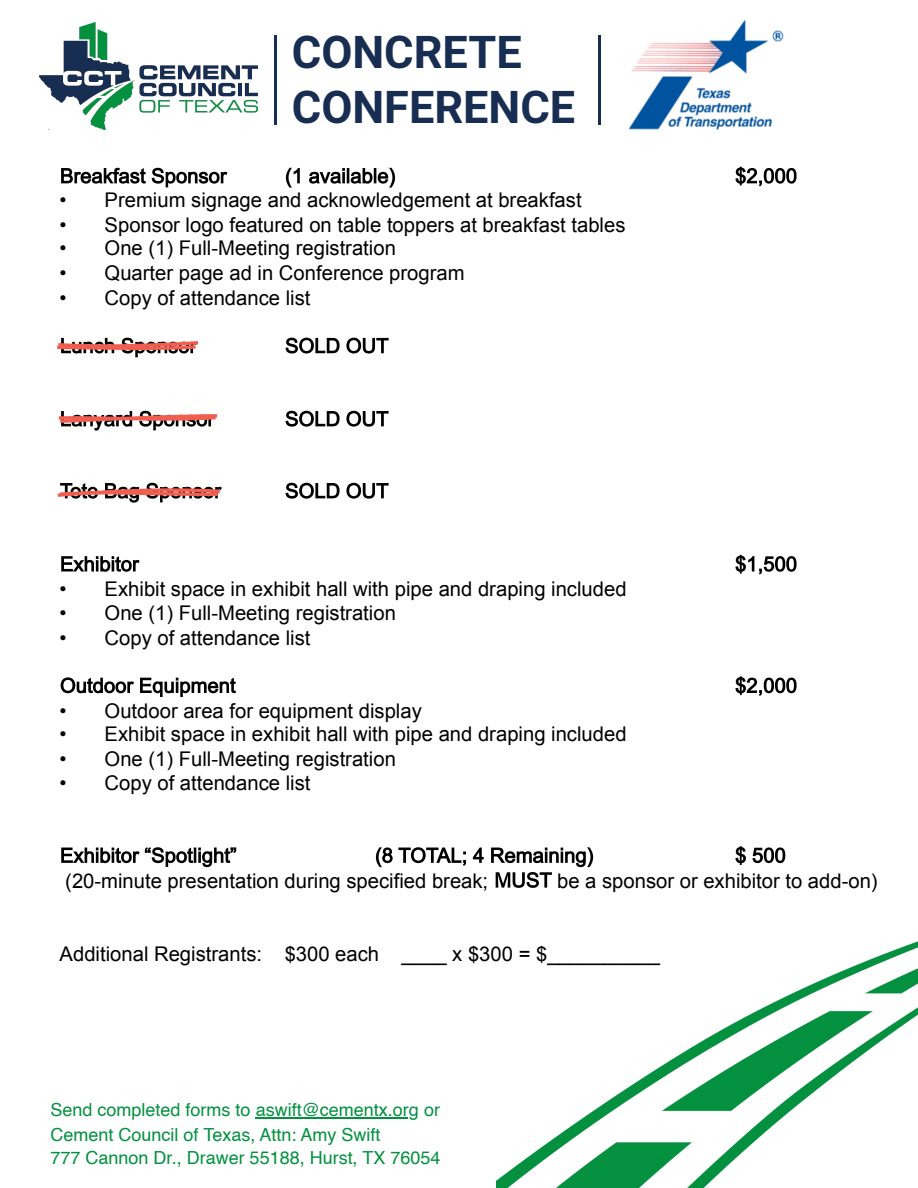
<style>
.page{position:relative;width:918px;height:1188px;background:#fff}
.page>*{position:absolute;margin:0;border:0;box-sizing:border-box;transform-origin:0 0}
.t1{font:700 45.15px/54.3px "Roboto";color:#172d52}
.t2{font:20.25px "Arial";color:#000}
.t3{font:18px/24.2px "Helvetica";color:#039140}
.s1{color:rgb(0 0 0/0)}
</style>
<div class="page">
<svg style="left:61px;top:168px;width:166px;height:19px"></svg>
<svg style="left:286px;top:168px;width:109px;height:20px"></svg>
<svg style="left:735px;top:167px;width:62px;height:19px"></svg>
<svg style="left:286px;top:338px;width:103px;height:15px"></svg>
<svg style="left:286px;top:411px;width:103px;height:16px"></svg>
<svg style="left:286px;top:483px;width:103px;height:16px"></svg>
<svg style="left:61px;top:556px;width:79px;height:16px"></svg>
<svg style="left:735px;top:555px;width:62px;height:19px"></svg>
<svg style="left:61px;top:677px;width:175px;height:20px"></svg>
<svg style="left:735px;top:676px;width:62px;height:20px"></svg>
<svg style="left:61px;top:847px;width:175px;height:20px"></svg>
<svg style="left:735px;top:846px;width:50px;height:19px"></svg>
<svg style="left:376px;top:847px;width:217px;height:41px"></svg>
<svg style="left:57px;top:338px;width:141px;height:19px"></svg>
<svg style="left:58px;top:411px;width:159px;height:20px"></svg>
<svg style="left:57px;top:483px;width:165px;height:20px"></svg>
<img style="left:496px;top:941px;width:422px;height:247px">
<img style="left:39px;top:22px;width:219px;height:107px">
<hr style="left:274px;top:41px;width:2px;height:83px;background:#172d52">
<img style="left:628px;top:19px;width:156px;height:111px">
<hr style="left:598px;top:41px;width:2px;height:83px;background:#172d52">
<hr style="left:256px;top:1117px;width:163px;height:1px;background:#039140">
<h1 class="t1" style="left:292px;top:26px;width:285px">CONCRETE<br>CONFERENCE</h1>
<p class="t2" style="left:60px;top:189px;width:524px">• Premium signage and acknowledgement at breakfast</p>
<p class="t2" style="left:60px;top:213px;width:567px">• Sponsor logo featured on table toppers at breakfast tables</p>
<p class="t2" style="left:60px;top:237px;width:338px">• One (1) Full-Meeting registration</p>
<p class="t2" style="left:60px;top:262px;width:407px">• Quarter page ad in Conference program</p>
<p class="t2" style="left:60px;top:287px;width:252px">• Copy of attendance list</p>
<p class="t2" style="left:60px;top:578px;width:569px">• Exhibit space in exhibit hall with pipe and draping included</p>
<p class="t2" style="left:60px;top:602px;width:338px">• One (1) Full-Meeting registration</p>
<p class="t2" style="left:60px;top:626px;width:252px">• Copy of attendance list</p>
<p class="t2" style="left:60px;top:699px;width:364px">• Outdoor area for equipment display</p>
<p class="t2" style="left:60px;top:723px;width:569px">• Exhibit space in exhibit hall with pipe and draping included</p>
<p class="t2" style="left:60px;top:748px;width:338px">• One (1) Full-Meeting registration</p>
<p class="t2" style="left:60px;top:771px;width:252px">• Copy of attendance list</p>
<p class="t2" style="left:65px;top:869px;width:814px">(20-minute presentation during specified break; <span class="s1">MUST</span> be a sponsor or exhibitor to add-on)</p>
<p class="t2" style="left:60px;top:942px;width:602px">Additional Registrants: $300 each ____ x $300 = $__________</p>
<p class="t3" style="left:51px;top:1099px;width:391px">Send completed forms to aswift@cementx.org or<br>Cement Council of Texas, Attn: Amy Swift<br>777 Cannon Dr., Drawer 55188, Hurst, TX 76054</p>
</div>
